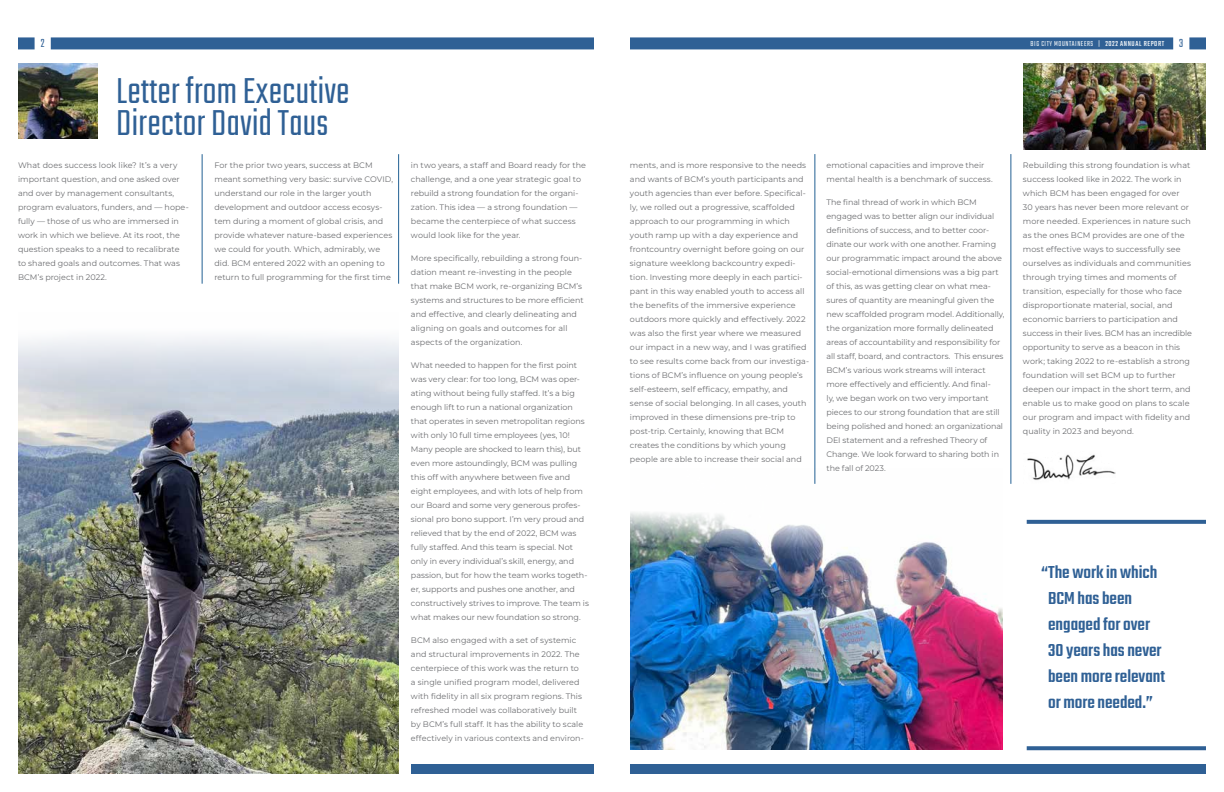
<style>
.page{position:relative;width:1224px;height:792px;background:#fff}
.page>*{position:absolute;margin:0;border:0;box-sizing:border-box;transform-origin:0 0}
.t1{font:300 40px/32px "Teko";letter-spacing:.01em;color:#2f6095}
.t2{font:500 19px/26px "Teko";color:#2f6095}
.t3{font:300 13px "Teko";color:#2f6095}
.t4{font:8px/14px "Montserrat";color:#6d6e71}
.t5{font:300 8px "Teko";letter-spacing:.07em;color:#fff}
.s1{font-weight:400}
.s2{font-size:13px;color:#2f6095}
</style>
<div class="page">
<img style="left:1027px;top:454px;width:88px;height:26px">
<img style="left:18px;top:337px;width:381px;height:437px">
<div style="left:630px;top:764px;width:576px;height:10px;background:#2f6095"></div>
<div style="left:411px;top:764px;width:183px;height:10px;background:#2f6095"></div>
<img style="left:18px;top:63px;width:80px;height:76px">
<img style="left:630px;top:468px;width:373px;height:281px">
<div style="left:51px;top:37px;width:543px;height:12px;background:#2f6095"></div>
<div style="left:18px;top:37px;width:17px;height:12px;background:#2f6095"></div>
<div style="left:1189px;top:37px;width:17px;height:12px;background:#2f6095"></div>
<div style="left:630px;top:37px;width:543px;height:12px;background:#2f6095"></div>
<hr style="left:202px;top:154px;width:1px;height:130px;background:#226093">
<hr style="left:398px;top:154px;width:1px;height:130px;background:#226093">
<hr style="left:815px;top:154px;width:1px;height:330px;background:#226093">
<hr style="left:1011px;top:154px;width:1px;height:330px;background:#226093">
<svg style="left:1027px;top:520px;width:179px;height:4px"></svg>
<svg style="left:1027px;top:746px;width:179px;height:4px"></svg>
<img style="left:1023px;top:63px;width:183px;height:86px">
<h3 class="t3" style="left:41px;top:36px;width:5px">2</h3>
<p class="t5" style="left:1031px;top:39px;width:154px">BIG CITY MOUNTAINEERS | <span class="s1">2022 ANNUAL REPORT</span> <span class="s2">3</span></p>
<h1 class="t1" style="left:116px;top:77px;width:235px">Letter from Executive<br>Director David Taus</h1>
<p class="t4" style="left:18px;top:157px;width:172px">What does success look like? It’s a very important question, and one asked over and over by management consultants, program evaluators, funders, and — hope&shy;fully — those of us who are immersed in work in which we believe. At its root, the question speaks to a need to recalibrate to shared goals and outcomes. That was BCM’s project in 2022.</p>
<p class="t4" style="left:214px;top:157px;width:180px">For the prior two years, success at BCM meant something very basic: survive COVID, understand our role in the larger youth development and outdoor access ecosys&shy;tem during a moment of global crisis, and provide whatever nature-based experiences we could for youth. Which, admirably, we did. BCM entered 2022 with an opening to return to full programming for the first time</p>
<p class="t4" style="left:411px;top:157px;width:177px">in two years, a staff and Board ready for the challenge, and a one year strategic goal to rebuild a strong foundation for the organi&shy;zation. This idea — a strong foundation — became the centerpiece of what success would look like for the year.</p>
<p class="t4" style="left:411px;top:250px;width:174px">More specifically, rebuilding a strong foun&shy;dation meant re-investing in the people that make BCM work, re-organizing BCM’s systems and structures to be more efficient and effective, and clearly delineating and aligning on goals and outcomes for all aspects of the organization.</p>
<p class="t4" style="left:411px;top:357px;width:179px">What needed to happen for the first point was very clear: for too long, BCM was oper&shy;ating without being fully staffed. It’s a big enough lift to run a national organization that operates in seven metropolitan regions with only 10 full time employees (yes, 10!<br>Many people are shocked to learn this), but even more astoundingly, BCM was pulling this off with anywhere between five and eight employees, and with lots of help from our Board and some very generous profes&shy;sional pro bono support. I’m very proud and relieved that by the end of 2022, BCM was fully staffed. And this team is special. Not only in every individual’s skill, energy, and passion, but for how the team works togeth&shy;er, supports and pushes one another, and constructively strives to improve. The team is what makes our new foundation so strong.</p>
<p class="t4" style="left:411px;top:632px;width:174px">BCM also engaged with a set of systemic and structural improvements in 2022. The centerpiece of this work was the return to a single unified program model, delivered with fidelity in all six program regions. This refreshed model was collaboratively built by BCM’s full staff. It has the ability to scale effectively in various contexts and environ-</p>
<p class="t4" style="left:630px;top:157px;width:181px">ments, and is more responsive to the needs and wants of BCM’s youth participants and youth agencies than ever before. Specifical&shy;ly, we rolled out a progressive, scaffolded approach to our programming in which youth ramp up with a day experience and frontcountry overnight before going on our signature weeklong backcountry expedi&shy;tion. Investing more deeply in each partici&shy;pant in this way enabled youth to access all the benefits of the immersive experience outdoors more quickly and effectively. 2022 was also the first year where we measured our impact in a new way, and I was gratified to see results come back from our investiga&shy;tions of BCM’s influence on young people’s self-esteem, self efficacy, empathy, and sense of social belonging. In all cases, youth improved in these dimensions pre-trip to post-trip. Certainly, knowing that BCM creates the conditions by which young people are able to increase their social and</p>
<p class="t4" style="left:826px;top:157px;width:168px">emotional capacities and improve their mental health is a benchmark of success.</p>
<p class="t4" style="left:826px;top:194px;width:180px">The final thread of work in which BCM engaged was to better align our individual definitions of success, and to better coor&shy;dinate our work with one another. Framing our programmatic impact around the above social-emotional dimensions was a big part of this, as was getting clear on what mea&shy;sures of quantity are meaningful given the new scaffolded program model. Additionally, the organization more formally delineated areas of accountability and responsibility for all staff, board, and contractors. This ensures BCM’s various work streams will interact more effectively and efficiently. And final-<br>ly, we began work on two very important pieces to our strong foundation that are still being polished and honed: an organizational DEI statement and a refreshed Theory of Change. We look forward to sharing both in the fall of 2023.</p>
<p class="t4" style="left:1023px;top:157px;width:170px">Rebuilding this strong foundation is what success looked like in 2022. The work in which BCM has been engaged for over<br>30 years has never been more relevant or more needed. Experiences in nature such as the ones BCM provides are one of the most effective ways to successfully see ourselves as individuals and communities through trying times and moments of transition, especially for those who face disproportionate material, social, and economic barriers to participation and success in their lives. BCM has an incredible opportunity to serve as a beacon in this work; taking 2022 to re-establish a strong foundation will set BCM up to further deepen our impact in the short term, and enable us to make good on plans to scale our program and impact with fidelity and quality in 2023 and beyond.</p>
<h2 class="t2" style="left:1048px;top:560px;width:118px;text-indent:-7px">“The work in which<br>BCM has been engaged for over<br>30 years has never been more relevant or more needed.”</h2>
</div>
